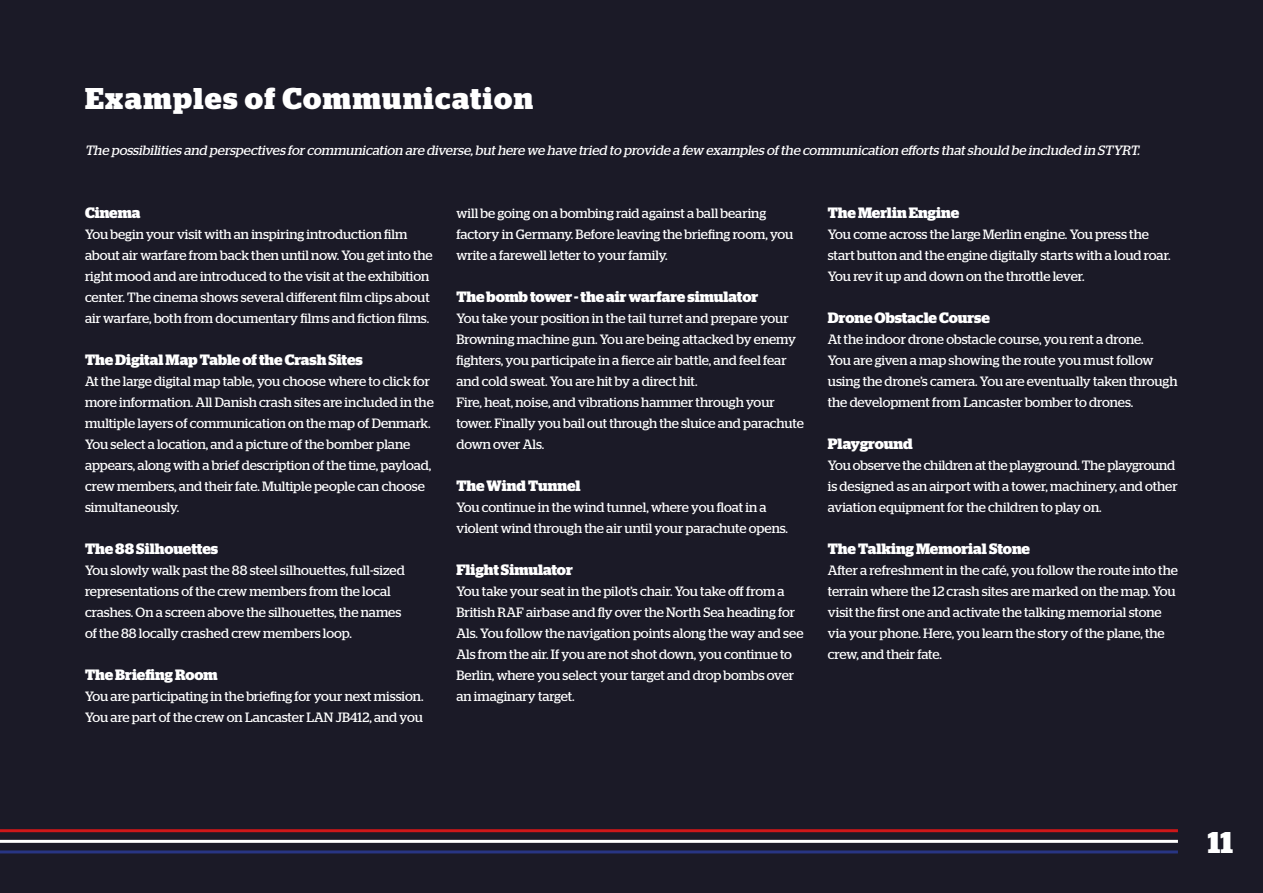
<style>
.page{position:relative;width:1263px;height:893px;background:#1b1a27}
.page>*{position:absolute;margin:0;border:0;box-sizing:border-box;transform-origin:0 0}
.t1{font:700 30px "Stag";letter-spacing:.045em;color:#fff}
.t2{font:700 15px "Stag";color:#fff}
.t3{font:13.5px/21px "Stag";letter-spacing:-.005em;color:#fff}
.t4{font:italic 13.5px "Stag";color:#fff}
</style>
<div class="page">
<hr style="left:0;top:829px;width:1178px;height:3px;background:#cd1719">
<hr style="left:0;top:840px;width:1178px;height:3px;background:#fff">
<hr style="left:0;top:850px;width:1178px;height:3px;background:#283583">
<h1 class="t1" style="left:85px;top:81px;width:449px">Examples of Communication</h1>
<p class="t4" style="left:85px;top:143px;width:1059px">The possibilities and perspectives for communication are diverse,buthere we have tried to provide a few examples ofthe communication efforts thatshould be included in STYRT.</p>
<p class="t2" style="left:85px;top:204px;width:57px">Cinema</p>
<p class="t3" style="left:85px;top:224px;width:349px">You begin your visit with an inspiring introduction film about air warfare from back then until now. You get into the right mood and are introduced to the visit at the exhibition center. The cinema shows several different film clips about air warfare, both from documentary films and fiction films.</p>
<p class="t2" style="left:85px;top:351px;width:279px">The Digital Map Table of the Crash Sites</p>
<p class="t3" style="left:85px;top:371px;width:350px">At the large digital map table, you choose where to click for more information. All Danish crash sites are included in the multiple layers of communication on the map of Denmark.<br>You select a location, and a picture of the bomber plane appears, along with a brief description of the time, payload, crew members, and their fate. Multiple people can choose simultaneously.</p>
<p class="t2" style="left:85px;top:540px;width:135px">The 88 Silhouettes</p>
<p class="t3" style="left:85px;top:560px;width:321px">You slowly walk past the 88 steel silhouettes, full-sized representations of the crew members from the local crashes. On a screen above the silhouettes, the names of the 88 locally crashed crew members loop.</p>
<p class="t2" style="left:85px;top:666px;width:134px">The Briefing Room</p>
<p class="t3" style="left:85px;top:686px;width:340px">You are participating in the briefing for your next mission.<br>You are part of the crew on Lancaster LAN JB412, and you</p>
<p class="t3" style="left:456px;top:203px;width:339px">will be going on a bombing raid against a ball bearing factory in Germany. Before leaving the briefing room, you write a farewell letter to your family.</p>
<p class="t2" style="left:456px;top:288px;width:303px">The bomb tower - the air warfare simulator</p>
<p class="t3" style="left:456px;top:308px;width:349px">You take your position in the tail turret and prepare your Browning machine gun. You are being attacked by enemy fighters, you participate in a fierce air battle, and feel fear and cold sweat. You are hit by a direct hit.<br>Fire, heat, noise, and vibrations hammer through your tower. Finally you bail out through the sluice and parachute down over Als.</p>
<p class="t2" style="left:456px;top:477px;width:126px">The Wind Tunnel</p>
<p class="t3" style="left:456px;top:497px;width:333px">You continue in the wind tunnel, where you float in a violent wind through the air until your parachute opens.</p>
<p class="t2" style="left:456px;top:561px;width:118px">Flight Simulator</p>
<p class="t3" style="left:456px;top:581px;width:348px">You take your seat in the pilot’s chair. You take off from a British RAF airbase and fly over the North Sea heading for Als. You follow the navigation points along the way and see Als from the air. If you are not shot down, you continue to Berlin, where you select your target and drop bombs over an imaginary target.</p>
<p class="t2" style="left:828px;top:204px;width:133px">The Merlin Engine</p>
<p class="t3" style="left:828px;top:224px;width:344px">You come across the large Merlin engine. You press the start button and the engine digitally starts with a loud roar.<br>You rev it up and down on the throttle lever.</p>
<p class="t2" style="left:828px;top:309px;width:164px">Drone Obstacle Course</p>
<p class="t3" style="left:828px;top:329px;width:351px">At the indoor drone obstacle course, you rent a drone.<br>You are given a map showing the route you must follow using the drone’s camera. You are eventually taken through the development from Lancaster bomber to drones.</p>
<p class="t2" style="left:828px;top:435px;width:86px">Playground</p>
<p class="t3" style="left:828px;top:455px;width:351px">You observe the children at the playground. The playground is designed as an airport with a tower, machinery, and other aviation equipment for the children to play on.</p>
<p class="t2" style="left:828px;top:540px;width:204px">The Talking Memorial Stone</p>
<p class="t3" style="left:828px;top:560px;width:352px">After a refreshment in the café, you follow the route into the terrain where the 12 crash sites are marked on the map. You visit the first one and activate the talking memorial stone via your phone. Here, you learn the story of the plane, the crew, and their fate.</p>
<h1 class="t1" style="left:1208px;top:825px;width:27px">11</h1>
</div>
